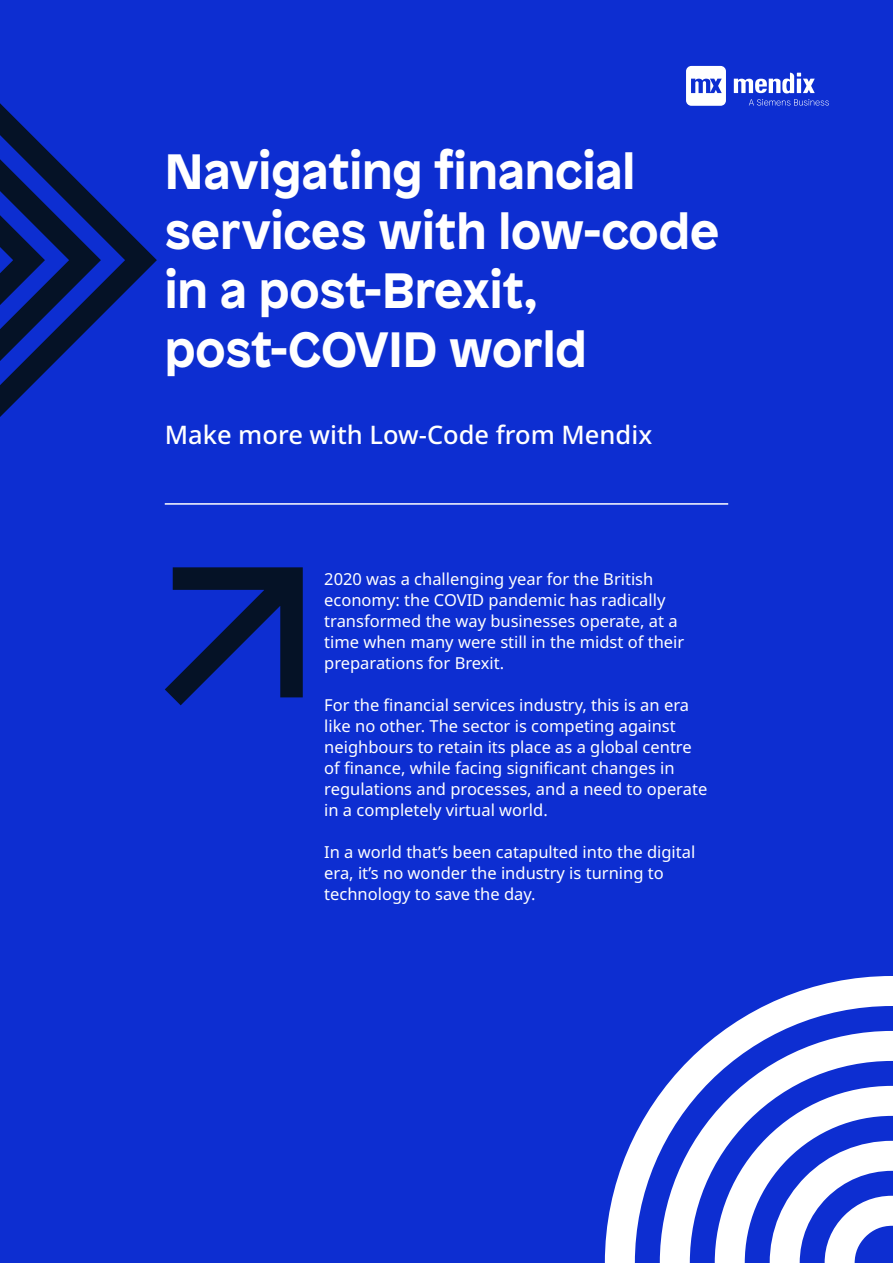
<style>
.page{position:relative;width:893px;height:1263px;background:#fff}
.page>*{position:absolute;margin:0;border:0;box-sizing:border-box;transform-origin:0 0}
.t1{font:700 49.5px/59.4px "Patron";color:#fff}
.t2{font:500 25.5px "Noto Sans";color:#fff}
.t3{font:16.5px/21px "Noto Sans";color:#fff}
</style>
<div class="page">
<div style="left:0;top:0;width:893px;height:761px;background:#0d2ed1"></div>
<div style="left:0;top:551px;width:893px;height:712px;background:#0d2ed1"></div>
<svg style="left:165px;top:567px;width:138px;height:139px"></svg>
<svg style="left:604px;top:976px;width:289px;height:287px"></svg>
<svg style="left:0;top:103px;width:157px;height:314px"></svg>
<svg style="left:686px;top:66px;width:40px;height:40px"></svg>
<svg style="left:734px;top:73px;width:95px;height:33px"></svg>
<hr style="left:165px;top:503px;width:563px;height:2px;background:#fff">
<h1 class="t1" style="left:165px;top:138px;width:556px">Navigating financial services with low-code in a post-Brexit, post-COVID world</h1>
<h2 class="t2" style="left:165px;top:417px;width:489px">Make more with Low-Code from Mendix</h2>
<p class="t3" style="left:324px;top:569px;width:362px">2020 was a challenging year for the British economy: the COVID pandemic has radically transformed the way businesses operate, at a time when many were still in the midst of their preparations for Brexit.</p>
<p class="t3" style="left:324px;top:695px;width:385px">For the financial services industry, this is an era like no other. The sector is competing against neighbours to retain its place as a global centre of finance, while facing significant changes in regulations and processes, and a need to operate in a completely virtual world.</p>
<p class="t3" style="left:324px;top:842px;width:373px">In a world that’s been catapulted into the digital era, it’s no wonder the industry is turning to technology to save the day.</p>
</div>
